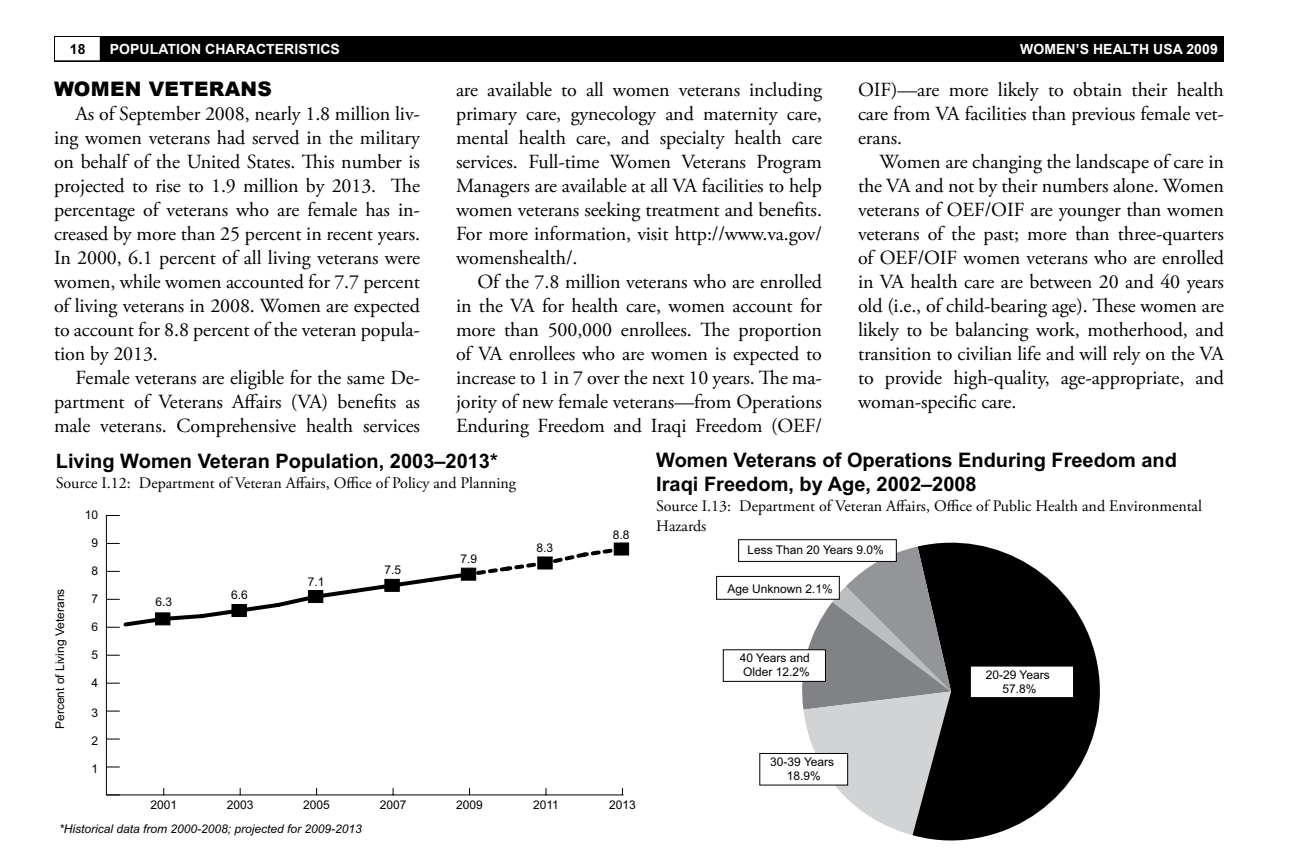
<style>
.page{position:relative;width:1296px;height:864px;background:#fff}
.page>*{position:absolute;margin:0;border:0;box-sizing:border-box;transform-origin:0 0}
.t1{font:20px/24px "Adobe Garamond Pro";letter-spacing:-.005em;color:#000;text-align:justify}
.t2{font:700 20px/24px "Arial";color:#000}
.t3{font:900 20px "Arial";letter-spacing:.015em;color:#000}
.t4{font:16px/20px "Adobe Garamond Pro";color:#000}
.t5{font:700 14px "Arial";letter-spacing:.005em;color:#fff}
.t6{font:700 14px "Arial";color:#000}
.t7{font:12px/14px "Arial";color:#000;text-align:center}
.t8{font:italic 12px "Arial";color:#000}
</style>
<div class="page">
<div style="left:54px;top:36px;width:1170px;height:25px;background:#000"></div>
<div style="left:54px;top:36px;width:46px;height:25px;background:#fff"></div>
<div style="left:54px;top:36px;width:47px;height:25px;border:1px solid #000"></div>
<svg style="left:913px;top:542px;width:187px;height:299px;fill:#000"></svg>
<svg style="left:799px;top:547px;width:152px;height:288px;background:#a1a3a4"></svg>
<div style="left:723px;top:650px;width:103px;height:32px;background:#fff;border:1px solid #000"></div>
<div style="left:738px;top:539px;width:159px;height:23px;background:#fff;border:1px solid #000"></div>
<div style="left:716px;top:576px;width:124px;height:24px;background:#fff;border:1px solid #000"></div>
<div style="left:760px;top:753px;width:88px;height:32px;background:#fff;border:1px solid #000"></div>
<div style="left:970px;top:666px;width:104px;height:32px;background:#fff;border:1px solid #000"></div>
<hr style="left:106px;top:794px;width:518px;height:1px;background:#000">
<hr style="left:106px;top:515px;width:1px;height:280px;background:#000">
<svg style="left:107px;top:794px;width:13px;height:1px"></svg>
<svg style="left:107px;top:766px;width:13px;height:1px"></svg>
<svg style="left:107px;top:739px;width:13px;height:1px"></svg>
<svg style="left:107px;top:711px;width:13px;height:1px"></svg>
<svg style="left:107px;top:683px;width:13px;height:1px"></svg>
<svg style="left:107px;top:655px;width:13px;height:1px"></svg>
<svg style="left:107px;top:515px;width:13px;height:1px"></svg>
<svg style="left:106px;top:543px;width:508px;height:86px"></svg>
<div style="left:155px;top:612px;width:15px;height:13px;background:#000;border:1px solid #000"></div>
<div style="left:231px;top:604px;width:16px;height:13px;background:#000;border:1px solid #000"></div>
<div style="left:308px;top:590px;width:15px;height:13px;background:#000"></div>
<div style="left:384px;top:579px;width:16px;height:13px;background:#000;border:1px solid #000"></div>
<div style="left:461px;top:568px;width:15px;height:13px;background:#000;border:1px solid #000"></div>
<div style="left:537px;top:556px;width:16px;height:13px;background:#000;border:1px solid #000"></div>
<div style="left:614px;top:543px;width:15px;height:13px;background:#000;border:1px solid #000"></div>
<p class="t6" style="left:70px;top:40px;width:17px">18</p>
<p class="t5" style="left:110px;top:40px;width:232px">POPULATION CHARACTERISTICS</p>
<p class="t5" style="left:1020px;top:40px;width:199px">WOMEN’S HEALTH USA 2009</p>
<p class="t3" style="left:54px;top:74px;width:219px">WOMEN VETERANS</p>
<p class="t1" style="left:54px;top:102px;width:368px;text-indent:22px">As of September 2008, nearly 1.8 million liv&shy;ing women veterans had served in the military on behalf of the United States. This number is projected to rise to 1.9 million by 2013. The percentage of veterans who are female has in&shy;creased by more than 25 percent in recent years.<br>In 2000, 6.1 percent of all living veterans were women, while women accounted for 7.7 percent of living veterans in 2008. Women are expected to account for 8.8 percent of the veteran popula&shy;tion by 2013.</p>
<p class="t1" style="left:54px;top:366px;width:368px;text-indent:22px">Female veterans are eligible for the same De&shy;partment of Veterans Affairs (VA) benefits as male veterans. Comprehensive health services</p>
<p class="t1" style="left:456px;top:79px;width:368px">are available to all women veterans including primary care, gynecology and maternity care, mental health care, and specialty health care services. Full-time Women Veterans Program Managers are available at all VA facilities to help women veterans seeking treatment and benefits.<br>For more information, visit http://www.va.gov/ womenshealth/.</p>
<p class="t1" style="left:456px;top:271px;width:368px;text-indent:22px">Of the 7.8 million veterans who are enrolled in the VA for health care, women account for more than 500,000 enrollees. The proportion of VA enrollees who are women is expected to increase to 1 in 7 over the next 10 years. The ma&shy;jority of new female veterans—from Operations Enduring Freedom and Iraqi Freedom (OEF/</p>
<p class="t1" style="left:858px;top:79px;width:367px">OIF)—are more likely to obtain their health care from VA facilities than previous female vet&shy;erans.</p>
<p class="t1" style="left:858px;top:151px;width:368px;text-indent:22px">Women are changing the landscape of care in the VA and not by their numbers alone. Women veterans of OEF/OIF are younger than women veterans of the past; more than three-quarters of OEF/OIF women veterans who are enrolled in VA health care are between 20 and 40 years old (i.e., of child-bearing age). These women are likely to be balancing work, motherhood, and transition to civilian life and will rely on the VA to provide high-quality, age-appropriate, and woman-specific care.</p>
<p class="t2" style="left:656px;top:449px;width:522px">Women Veterans of Operations Enduring Freedom and<br>Iraqi Freedom, by Age, 2002–2008</p>
<p class="t4" style="left:656px;top:496px;width:547px">Source I.13: Department of Veteran Affairs, Office of Public Health and Environmental<br>Hazards</p>
<p class="t2" style="left:56px;top:450px;width:443px">Living Women Veteran Population, 2003–2013*</p>
<p class="t4" style="left:56px;top:473px;width:462px">Source I.12: Department of Veteran Affairs, Office of Policy and Planning</p>
<p class="t7" style="left:85px;top:508px;width:15px">10</p>
<p class="t7" style="left:613px;top:528px;width:18px">8.8</p>
<p class="t7" style="left:91px;top:536px;width:8px">9</p>
<p class="t7" style="left:537px;top:541px;width:18px">8.3</p>
<p class="t7" style="left:747px;top:543px;width:138px">Less Than 20 Years 9.0%</p>
<p class="t7" style="left:461px;top:552px;width:18px">7.9</p>
<p class="t7" style="left:91px;top:564px;width:8px">8</p>
<p class="t7" style="left:53px;top:729px;width:142px;rotate:-90deg">Percent of Living Veterans</p>
<p class="t7" style="left:156px;top:595px;width:18px">6.3</p>
<p class="t7" style="left:91px;top:592px;width:8px">7</p>
<p class="t7" style="left:91px;top:620px;width:8px">6</p>
<p class="t7" style="left:91px;top:648px;width:8px">5</p>
<p class="t7" style="left:91px;top:676px;width:8px">4</p>
<p class="t7" style="left:91px;top:706px;width:8px">3</p>
<p class="t7" style="left:91px;top:734px;width:8px">2</p>
<p class="t7" style="left:91px;top:762px;width:8px">1</p>
<p class="t7" style="left:231px;top:588px;width:18px">6.6</p>
<p class="t7" style="left:308px;top:574px;width:18px">7.1</p>
<p class="t7" style="left:385px;top:563px;width:18px">7.5</p>
<p class="t7" style="left:150px;top:798px;width:28px">2001</p>
<p class="t7" style="left:227px;top:798px;width:28px">2003</p>
<p class="t7" style="left:303px;top:798px;width:28px">2005</p>
<p class="t7" style="left:380px;top:798px;width:28px">2007</p>
<p class="t7" style="left:456px;top:798px;width:28px">2009</p>
<p class="t7" style="left:533px;top:798px;width:27px">2011</p>
<p class="t7" style="left:609px;top:798px;width:28px">2013</p>
<p class="t8" style="left:59px;top:821px;width:304px">*Historical data from 2000-2008; projected for 2009-2013</p>
<p class="t7" style="left:728px;top:582px;width:107px">Age Unknown 2.1%</p>
<p class="t7" style="left:740px;top:651px;width:72px;text-align:left">40 Years and<br>Older 12.2%</p>
<p class="t7" style="left:770px;top:755px;width:66px">30-39 Years<br>18.9%</p>
<p class="t7" style="left:986px;top:667px;width:66px">20-29 Years<br>57.8%</p>
</div>
